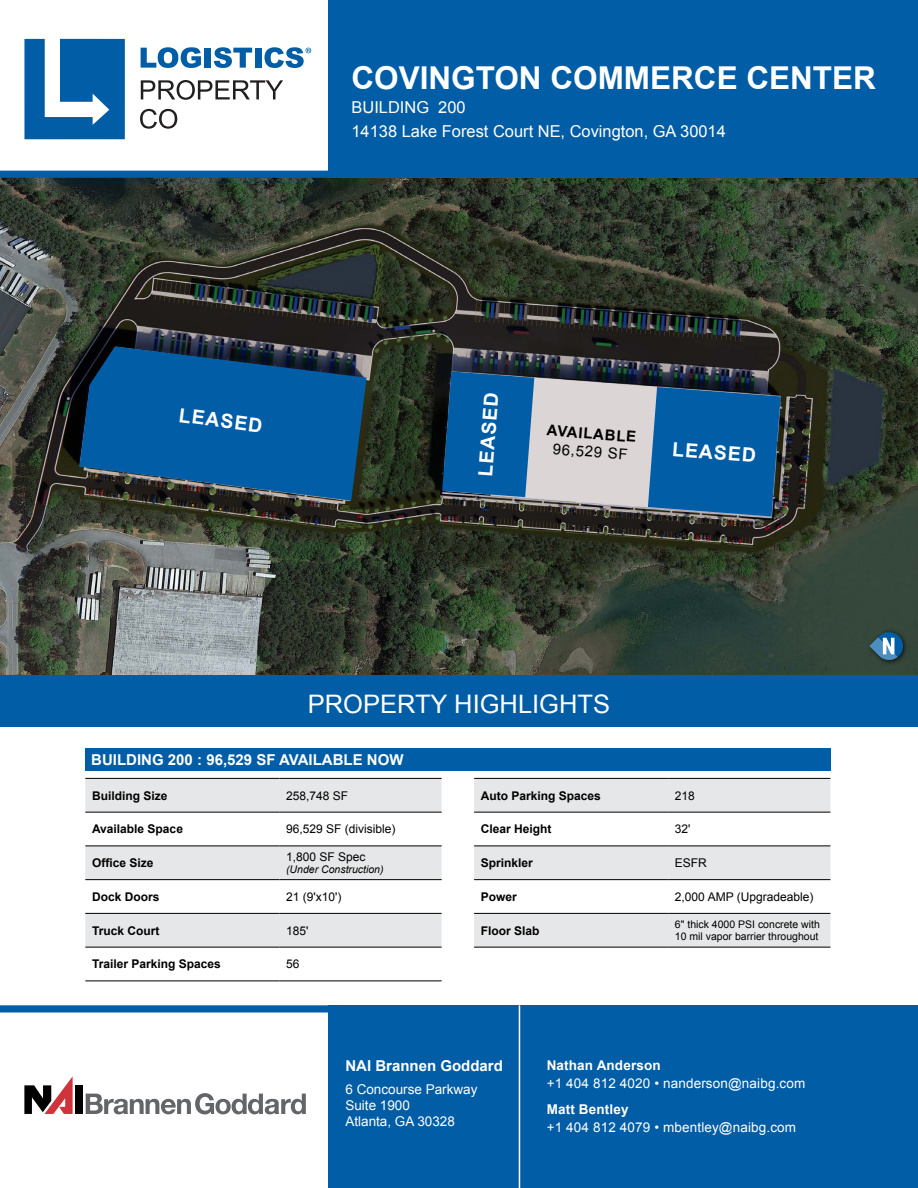
<style>
.page{position:relative;width:918px;height:1188px;background:#fff}
.page>*{position:absolute;margin:0;border:0;box-sizing:border-box;transform-origin:0 0}
.t1{font:700 31.5px "Arial";color:#fff}
.t2{font:25.5px "Arial";color:#fff}
.t3{font:700 19.5px "Arial";color:#fff}
.t4{font:16.5px/24px "Arial";color:#fff}
.t5{font:700 15px "Arial";color:#fff}
.t6{font:700 15px "Arial";color:#000}
.t7{font:15px "Arial";color:#000}
.t8{font:13.5px/16.2px "Arial";letter-spacing:.01em;color:#fff}
.t9{font:700 13.5px "Arial";letter-spacing:.01em;color:#fff}
.t10{font:700 12px "Arial";color:#000}
.t11{font:12px "Arial";color:#000}
.t12{font:10.5px/12px "Arial";color:#000}
.t13{font:italic 10.5px "Arial";color:#000}
</style>
<div class="page">
<img style="left:0;top:178px;width:918px;height:497px">
<div style="left:866px;top:629px;width:43px;height:37px;background:#000;opacity:.75"></div>
<svg style="left:869px;top:631px;width:35px;height:30px"></svg>
<svg style="left:79px;top:346px;width:288px;height:155px;background:#0c5288"></svg>
<div style="left:328px;top:0;width:590px;height:178px;background:#005da6"></div>
<svg style="left:141px;top:80px;width:142px;height:20px"></svg>
<svg style="left:140px;top:109px;width:37px;height:20px"></svg>
<svg style="left:141px;top:47px;width:60px;height:21px"></svg>
<div style="left:205px;top:48px;width:6px;height:20px;background:#005da6"></div>
<svg style="left:214px;top:47px;width:38px;height:21px"></svg>
<div style="left:255px;top:48px;width:6px;height:20px;background:#005da6"></div>
<svg style="left:265px;top:47px;width:46px;height:21px"></svg>
<svg style="left:24px;top:39px;width:101px;height:100px"></svg>
<div style="left:0;top:171px;width:918px;height:7px;background:#005da6"></div>
<div style="left:328px;top:1005px;width:590px;height:183px;background:#005da6"></div>
<div style="left:75px;top:1085px;width:8px;height:29px;background:#000"></div>
<svg style="left:24px;top:1076px;width:49px;height:38px"></svg>
<svg style="left:86px;top:1093px;width:220px;height:21px"></svg>
<div style="left:0;top:1005px;width:918px;height:8px;background:#005da6"></div>
<hr style="left:519px;top:1005px;width:1px;height:183px;background:#fff">
<div style="left:0;top:675px;width:918px;height:52px;background:#005da6"></div>
<svg style="left:85px;top:779px;width:357px;height:168px;fill:#e6e7e8"></svg>
<hr style="left:85px;top:879px;width:194px;height:1px;background:#000">
<hr style="left:279px;top:879px;width:163px;height:1px;background:#000">
<hr style="left:85px;top:913px;width:194px;height:1px;background:#000">
<hr style="left:279px;top:913px;width:163px;height:1px;background:#000">
<hr style="left:85px;top:947px;width:194px;height:1px;background:#000">
<hr style="left:279px;top:947px;width:163px;height:1px;background:#000">
<hr style="left:85px;top:981px;width:194px;height:1px;background:#000">
<hr style="left:279px;top:981px;width:163px;height:1px;background:#000">
<hr style="left:85px;top:846px;width:194px;height:1px;background:#000">
<hr style="left:279px;top:846px;width:163px;height:1px;background:#000">
<hr style="left:85px;top:778px;width:194px;height:1px;background:#000">
<hr style="left:279px;top:778px;width:163px;height:1px;background:#000">
<hr style="left:85px;top:812px;width:194px;height:1px;background:#000">
<hr style="left:279px;top:812px;width:163px;height:1px;background:#000">
<svg style="left:474px;top:779px;width:356px;height:168px;fill:#e6e7e8"></svg>
<hr style="left:474px;top:879px;width:194px;height:1px;background:#000">
<hr style="left:668px;top:879px;width:162px;height:1px;background:#000">
<hr style="left:474px;top:913px;width:194px;height:1px;background:#000">
<hr style="left:668px;top:913px;width:162px;height:1px;background:#000">
<hr style="left:474px;top:947px;width:194px;height:1px;background:#000">
<hr style="left:668px;top:947px;width:162px;height:1px;background:#000">
<hr style="left:474px;top:778px;width:194px;height:1px;background:#000">
<hr style="left:668px;top:778px;width:162px;height:1px;background:#000">
<hr style="left:474px;top:812px;width:194px;height:1px;background:#000">
<hr style="left:668px;top:812px;width:162px;height:1px;background:#000">
<hr style="left:474px;top:846px;width:194px;height:1px;background:#000">
<hr style="left:668px;top:846px;width:162px;height:1px;background:#000">
<div style="left:85px;top:748px;width:746px;height:23px;background:#005da6"></div>
<svg style="left:442px;top:371px;width:339px;height:146px;background:#4c7a9f"></svg>
<h1 class="t1" style="left:352px;top:58px;width:526px">COVINGTON COMMERCE CENTER</h1>
<h3 class="t4" style="left:352px;top:96px;width:376px">BUILDING 200<br>14138 Lake Forest Court NE, Covington, GA 30014</h3>
<h3 class="t3" style="left:181px;top:402px;width:85px;rotate:7deg">LEASED</h3>
<h3 class="t3" style="left:473px;top:475px;width:85px;rotate:-86deg">LEASED</h3>
<p class="t6" style="left:548px;top:421px;width:91px;rotate:4deg">AVAILABLE</p>
<p class="t7" style="left:553px;top:439px;width:77px;rotate:4deg">96,529 SF</p>
<h3 class="t3" style="left:673px;top:436px;width:85px;rotate:4deg">LEASED</h3>
<h2 class="t2" style="left:308px;top:688px;width:304px">PROPERTY HIGHLIGHTS</h2>
<p class="t5" style="left:91px;top:750px;width:314px">BUILDING 200 : 96,529 SF AVAILABLE NOW</p>
<p class="t10" style="left:92px;top:788px;width:77px">Building Size</p>
<p class="t11" style="left:286px;top:788px;width:64px">258,748 SF</p>
<p class="t10" style="left:92px;top:821px;width:92px">Available Space</p>
<p class="t11" style="left:286px;top:821px;width:111px">96,529 SF (divisible)</p>
<p class="t10" style="left:92px;top:855px;width:63px">Office Size</p>
<p class="t11" style="left:286px;top:849px;width:81px">1,800 SF Spec</p>
<p class="t13" style="left:286px;top:863px;width:99px">(Under Construction)</p>
<p class="t10" style="left:92px;top:889px;width:69px">Dock Doors</p>
<p class="t11" style="left:286px;top:889px;width:57px">21 (9'x10')</p>
<p class="t10" style="left:92px;top:923px;width:69px">Truck Court</p>
<p class="t11" style="left:286px;top:923px;width:24px">185'</p>
<p class="t10" style="left:92px;top:956px;width:130px">Trailer Parking Spaces</p>
<p class="t11" style="left:286px;top:956px;width:15px">56</p>
<p class="t10" style="left:481px;top:788px;width:122px">Auto Parking Spaces</p>
<p class="t11" style="left:675px;top:788px;width:22px">218</p>
<p class="t10" style="left:481px;top:821px;width:72px">Clear Height</p>
<p class="t11" style="left:675px;top:821px;width:17px">32'</p>
<p class="t10" style="left:481px;top:855px;width:54px">Sprinkler</p>
<p class="t11" style="left:675px;top:855px;width:34px">ESFR</p>
<p class="t10" style="left:481px;top:889px;width:38px">Power</p>
<p class="t11" style="left:675px;top:889px;width:140px">2,000 AMP (Upgradeable)</p>
<p class="t10" style="left:481px;top:923px;width:60px">Floor Slab</p>
<p class="t12" style="left:675px;top:919px;width:146px">6" thick 4000 PSI concrete with<br>10 mil vapor barrier throughout</p>
<p class="t5" style="left:345px;top:1056px;width:159px">NAI Brannen Goddard</p>
<p class="t8" style="left:345px;top:1081px;width:134px">6 Concourse Parkway<br>Suite 1900<br>Atlanta, GA 30328</p>
<p class="t9" style="left:547px;top:1056px;width:115px">Nathan Anderson</p>
<p class="t8" style="left:547px;top:1075px;width:260px">+1 404 812 4020 • nanderson@naibg.com</p>
<p class="t9" style="left:547px;top:1100px;width:83px">Matt Bentley</p>
<p class="t8" style="left:547px;top:1119px;width:251px">+1 404 812 4079 • mbentley@naibg.com</p>
</div>
